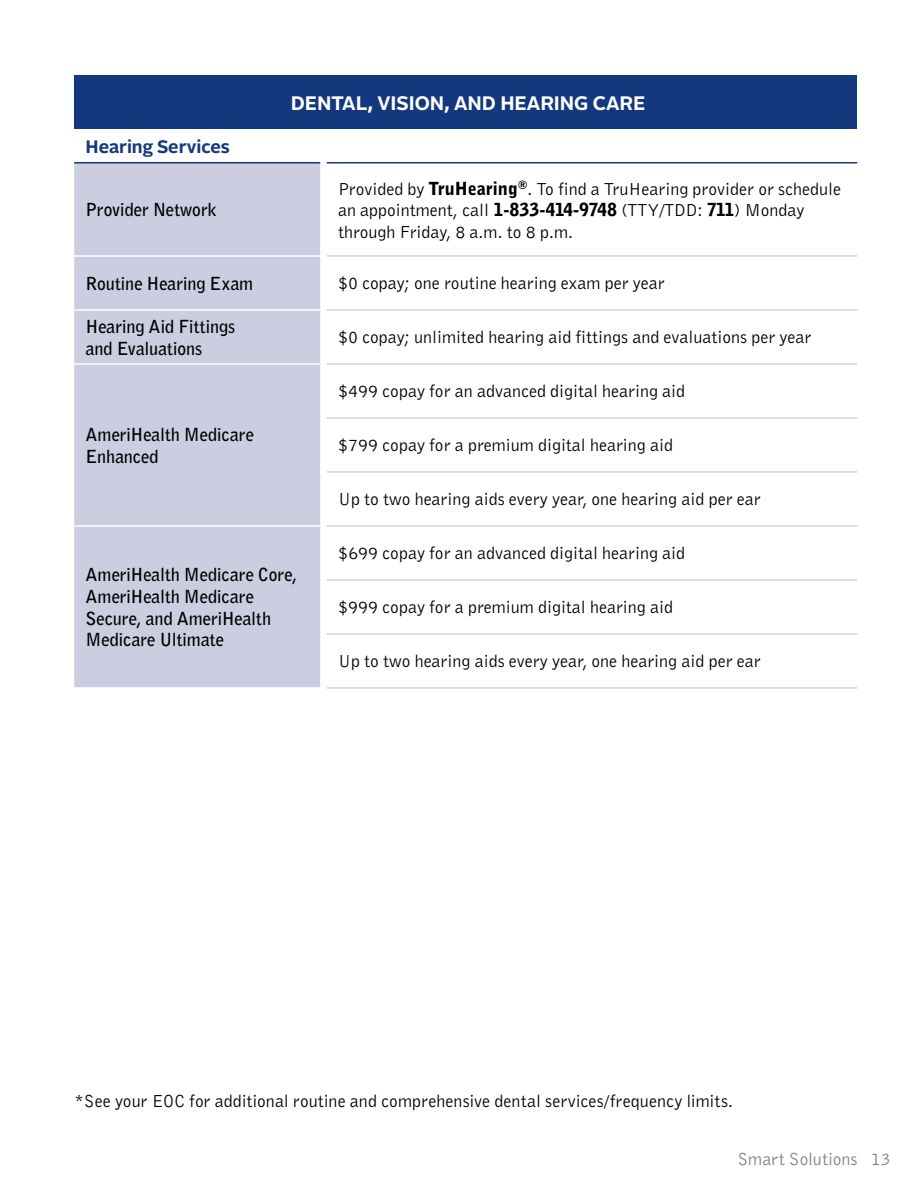
<style>
.page{position:relative;width:918px;height:1188px;background:#fff}
.page>*{position:absolute;margin:0;border:0;box-sizing:border-box;transform-origin:0 0}
.t1{font:700 19.5px "Alrightv 2 Normal LP";color:#fff}
.t2{font:18px/21.6px "Bell Gothic";color:#000}
.t3{font:700 18px/21.6px "Bell Gothic";letter-spacing:-.005em;color:#000}
.t4{font:18px "Bell Gothic";color:#808285}
.t5{font:700 18px "Alrightv 2 Normal LP";color:#14377d}
.s1{font-weight:900}
</style>
<div class="page">
<div style="left:74px;top:75px;width:783px;height:54px;background:#14377d"></div>
<div style="left:74px;top:164px;width:246px;height:523px;background:#cccde1"></div>
<hr style="left:74px;top:255px;width:246px;height:2px;background:#fff">
<hr style="left:74px;top:309px;width:246px;height:2px;background:#fff">
<hr style="left:327px;top:255px;width:530px;height:2px;background:#d1d3d4">
<hr style="left:327px;top:309px;width:530px;height:2px;background:#d1d3d4">
<hr style="left:327px;top:471px;width:530px;height:2px;background:#d1d3d4">
<hr style="left:327px;top:525px;width:530px;height:2px;background:#d1d3d4">
<hr style="left:327px;top:579px;width:530px;height:2px;background:#d1d3d4">
<hr style="left:327px;top:633px;width:530px;height:2px;background:#d1d3d4">
<hr style="left:327px;top:687px;width:530px;height:2px;background:#d1d3d4">
<hr style="left:327px;top:363px;width:530px;height:2px;background:#d1d3d4">
<hr style="left:327px;top:417px;width:530px;height:2px;background:#d1d3d4">
<hr style="left:74px;top:363px;width:246px;height:2px;background:#fff">
<hr style="left:74px;top:525px;width:246px;height:2px;background:#fff">
<hr style="left:74px;top:162px;width:246px;height:2px;background:#14377d">
<hr style="left:327px;top:162px;width:530px;height:2px;background:#14377d">
<p class="t5" style="left:86px;top:134px;width:146px">Hearing Services</p>
<p class="t3" style="left:86px;top:199px;width:132px">Provider Network</p>
<p class="t1" style="left:291px;top:89px;width:356px">DENTAL, VISION, AND HEARING CARE</p>
<p class="t2" style="left:338px;top:177px;width:505px">Provided by <span class="s1">TruHearing</span><sup>®</sup>. To find a TruHearing provider or schedule an appointment, call <span class="s1">1-833-414-9748</span> (TTY/TDD: <span class="s1">711</span>) Monday through Friday, 8 a.m. to 8 p.m.</p>
<p class="t3" style="left:86px;top:272px;width:169px">Routine Hearing Exam</p>
<p class="t2" style="left:338px;top:272px;width:328px">$0 copay; one routine hearing exam per year</p>
<p class="t3" style="left:86px;top:316px;width:151px">Hearing Aid Fittings and Evaluations</p>
<p class="t2" style="left:338px;top:326px;width:475px">$0 copay; unlimited hearing aid fittings and evaluations per year</p>
<p class="t3" style="left:86px;top:424px;width:170px">AmeriHealth Medicare<br>Enhanced</p>
<p class="t3" style="left:86px;top:564px;width:213px">AmeriHealth Medicare Core,<br>AmeriHealth Medicare<br>Secure, and AmeriHealth<br>Medicare Ultimate</p>
<p class="t2" style="left:338px;top:380px;width:349px">$499 copay for an advanced digital hearing aid</p>
<p class="t2" style="left:338px;top:434px;width:337px">$799 copay for a premium digital hearing aid</p>
<p class="t2" style="left:338px;top:488px;width:424px">Up to two hearing aids every year, one hearing aid per ear</p>
<p class="t2" style="left:338px;top:542px;width:349px">$699 copay for an advanced digital hearing aid</p>
<p class="t2" style="left:338px;top:596px;width:337px">$999 copay for a premium digital hearing aid</p>
<p class="t2" style="left:338px;top:650px;width:424px">Up to two hearing aids every year, one hearing aid per ear</p>
<p class="t2" style="left:74px;top:1090px;width:660px">*See your EOC for additional routine and comprehensive dental services/frequency limits.</p>
<p class="t4" style="left:738px;top:1148px;width:155px">Smart Solutions 13</p>
</div>
